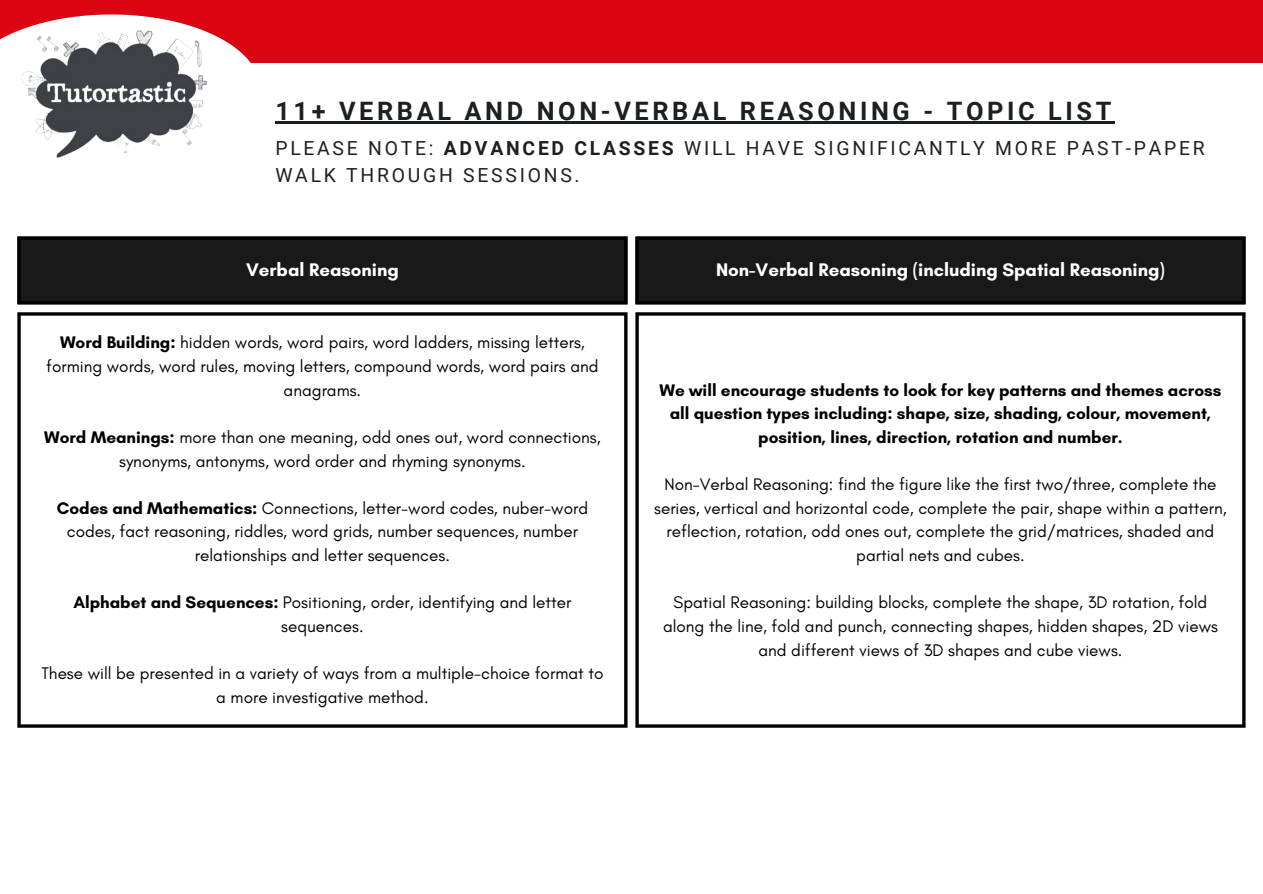
<style>
.page{position:relative;width:1263px;height:894px;background:#fff}
.page>*{position:absolute;margin:0;border:0;box-sizing:border-box;transform-origin:0 0}
.t1{font:700 25.35px "Roboto";letter-spacing:.14em;color:#1c2120}
.t2{font:19.35px/27px "Roboto";letter-spacing:.14em;color:#1c2120}
.t3{font:700 18.6px "Glacial Indifference";color:#fff}
.t4{font:17.1px/23.7px "Glacial Indifference";color:#000;text-align:center}
.t5{font:700 17.1px/23.7px "Glacial Indifference";color:#000;text-align:center}
.s1{font-weight:700}
</style>
<div class="page">
<div style="left:0;top:0;width:1263px;height:63px;background:#db0611"></div>
<svg style="left:0;top:14px;width:251px;height:49px"></svg>
<img style="left:17px;top:25px;width:201px;height:133px">
<div style="left:21px;top:236px;width:1221px;height:68px;background:#191919"></div>
<svg style="left:17px;top:240px;width:4px;height:61px"></svg>
<hr style="left:624px;top:240px;width:3px;height:61px;background:#000">
<svg style="left:17px;top:236px;width:610px;height:4px;background:#111"></svg>
<hr style="left:17px;top:301px;width:610px;height:3px;background:#000">
<svg style="left:635px;top:240px;width:4px;height:61px"></svg>
<hr style="left:1242px;top:240px;width:3px;height:61px;background:#000">
<svg style="left:635px;top:236px;width:610px;height:4px;background:#111"></svg>
<hr style="left:635px;top:301px;width:610px;height:3px;background:#000">
<svg style="left:17px;top:315px;width:4px;height:409px;background:#272727"></svg>
<hr style="left:624px;top:315px;width:3px;height:409px;background:#000">
<hr style="left:17px;top:312px;width:610px;height:3px;background:#000">
<hr style="left:17px;top:724px;width:610px;height:3px;background:#000">
<svg style="left:635px;top:315px;width:4px;height:409px;background:#272727"></svg>
<hr style="left:1242px;top:315px;width:3px;height:409px;background:#000">
<hr style="left:635px;top:312px;width:610px;height:3px;background:#000">
<hr style="left:635px;top:724px;width:610px;height:3px;background:#000">
<hr style="left:275px;top:121px;width:840px;height:3px;background:#1c2120">
<p class="t1" style="left:275px;top:97px;width:837px">11+ VERBAL AND NON-VERBAL REASONING - TOPIC LIST</p>
<p class="t2" style="left:275px;top:135px;width:931px">PLEASE NOTE: <span class="s1">ADVANCED CLASSES</span> WILL HAVE SIGNIFICANTLY MORE PAST-PAPER<br>WALK THROUGH SESSIONS.</p>
<p class="t3" style="left:246px;top:258px;width:154px">Verbal Reasoning</p>
<h1 class="t3" style="left:716px;top:258px;width:450px">Non-Verbal Reasoning (including Spatial Reasoning)</h1>
<p class="t4" style="left:46px;top:330px;width:554px"><span class="s1">Word Building:</span> hidden words, word pairs, word ladders, missing letters, forming words, word rules, moving letters, compound words, word pairs and anagrams.</p>
<p class="t4" style="left:44px;top:425px;width:558px"><span class="s1">Word Meanings:</span> more than one meaning, odd ones out, word connections, synonyms, antonyms, word order and rhyming synonyms.</p>
<p class="t4" style="left:57px;top:496px;width:533px"><span class="s1">Codes and Mathematics:</span> Connections, letter-word codes, nuber-word codes, fact reasoning, riddles, word grids, number sequences, number relationships and letter sequences.</p>
<p class="t4" style="left:73px;top:590px;width:500px"><span class="s1">Alphabet and Sequences:</span> Positioning, order, identifying and letter sequences.</p>
<p class="t4" style="left:41px;top:661px;width:563px">These will be presented in a variety of ways from a multiple-choice format to a more investigative method.</p>
<p class="t5" style="left:659px;top:377px;width:563px">We will encourage students to look for key patterns and themes across all question types including: shape, size, shading, colour, movement, position, lines, direction, rotation and number.</p>
<p class="t4" style="left:654px;top:472px;width:574px">Non-Verbal Reasoning: find the figure like the first two/three, complete the series, vertical and horizontal code, complete the pair, shape within a pattern, reflection, rotation, odd ones out, complete the grid/matrices, shaded and partial nets and cubes.</p>
<p class="t4" style="left:663px;top:590px;width:556px">Spatial Reasoning: building blocks, complete the shape, 3D rotation, fold along the line, fold and punch, connecting shapes, hidden shapes, 2D views and different views of 3D shapes and cube views.</p>
</div>
